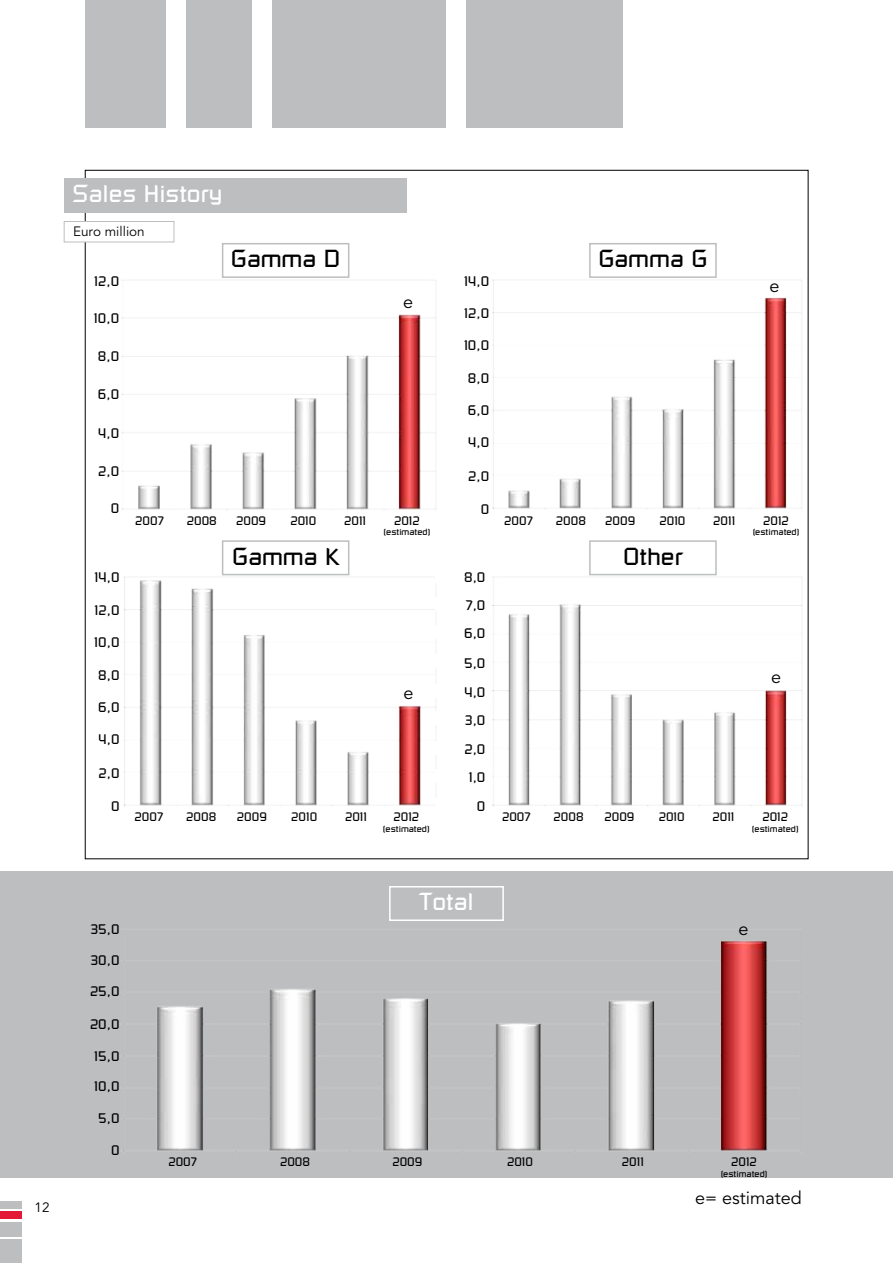
<style>
.page{position:relative;width:893px;height:1263px;background:#fff}
.page>*{position:absolute;margin:0;border:0;box-sizing:border-box;transform-origin:0 0}
.t1{font:24px "Russell Square";color:#000}
.t2{font:24px "Russell Square";color:#fff}
.t3{font:18px "Avenir";color:#000}
.t4{font:13.5px "Russell Square";color:#000}
.t5{font:13.5px "Avenir";color:#000}
.t6{font:12px "Russell Square";color:#000}
.t7{font:9px "Russell Square";color:#000}
</style>
<div class="page">
<div style="left:85px;top:0;width:537px;height:128px;background:#bcbec0"></div>
<div style="left:166px;top:0;width:20px;height:128px;background:#fff"></div>
<div style="left:252px;top:0;width:19px;height:128px;background:#fff"></div>
<div style="left:446px;top:0;width:20px;height:128px;background:#fff"></div>
<div style="left:0;top:1240px;width:21px;height:23px;background:#bcbec0"></div>
<div style="left:0;top:1222px;width:21px;height:15px;background:#bcbec0"></div>
<div style="left:0;top:1211px;width:21px;height:8px;background:#e31837"></div>
<div style="left:0;top:1201px;width:21px;height:8px;background:#bcbec0"></div>
<div style="left:222px;top:243px;width:127px;height:35px;border:2px solid #bcbec0"></div>
<div style="left:589px;top:243px;width:128px;height:35px;border:2px solid #bcbec0"></div>
<div style="left:589px;top:540px;width:128px;height:35px;border:2px solid #bcbec0"></div>
<div style="left:222px;top:540px;width:127px;height:35px;border:2px solid #bcbec0"></div>
<div style="left:64px;top:179px;width:342px;height:34px;background:#bcbec0"></div>
<img style="left:85px;top:255px;width:351px;height:272px">
<img style="left:85px;top:552px;width:351px;height:271px">
<div style="left:0;top:872px;width:893px;height:306px;background:#bcbec0"></div>
<img style="left:123px;top:940px;width:645px;height:211px">
<img style="left:492px;top:255px;width:316px;height:272px">
<img style="left:492px;top:552px;width:316px;height:271px">
<div style="left:435px;top:569px;width:50px;height:14px;background:#fff"></div>
<div style="left:435px;top:597px;width:50px;height:14px;background:#fff"></div>
<div style="left:435px;top:625px;width:50px;height:14px;background:#fff"></div>
<div style="left:435px;top:655px;width:50px;height:13px;background:#fff"></div>
<div style="left:435px;top:684px;width:50px;height:13px;background:#fff"></div>
<div style="left:435px;top:712px;width:50px;height:13px;background:#fff"></div>
<div style="left:435px;top:769px;width:50px;height:13px;background:#fff"></div>
<div style="left:435px;top:741px;width:50px;height:13px;background:#fff"></div>
<div style="left:435px;top:798px;width:50px;height:13px;background:#fff"></div>
<div style="left:126px;top:513px;width:47px;height:14px;background:#fff"></div>
<div style="left:495px;top:513px;width:47px;height:14px;background:#fff"></div>
<div style="left:126px;top:810px;width:46px;height:14px;background:#fff"></div>
<div style="left:493px;top:810px;width:47px;height:14px;background:#fff"></div>
<div style="left:178px;top:513px;width:47px;height:14px;background:#fff"></div>
<div style="left:547px;top:513px;width:47px;height:14px;background:#fff"></div>
<div style="left:178px;top:810px;width:47px;height:14px;background:#fff"></div>
<div style="left:545px;top:810px;width:47px;height:14px;background:#fff"></div>
<div style="left:228px;top:513px;width:47px;height:14px;background:#fff"></div>
<div style="left:597px;top:513px;width:47px;height:14px;background:#fff"></div>
<div style="left:229px;top:810px;width:46px;height:14px;background:#fff"></div>
<div style="left:596px;top:810px;width:47px;height:14px;background:#fff"></div>
<div style="left:280px;top:513px;width:47px;height:14px;background:#fff"></div>
<div style="left:649px;top:513px;width:47px;height:14px;background:#fff"></div>
<div style="left:281px;top:810px;width:47px;height:14px;background:#fff"></div>
<div style="left:648px;top:810px;width:47px;height:14px;background:#fff"></div>
<div style="left:332px;top:513px;width:47px;height:14px;background:#fff"></div>
<div style="left:701px;top:513px;width:47px;height:14px;background:#fff"></div>
<div style="left:333px;top:810px;width:46px;height:14px;background:#fff"></div>
<div style="left:700px;top:810px;width:47px;height:14px;background:#fff"></div>
<div style="left:384px;top:513px;width:46px;height:27px;background:#fff"></div>
<div style="left:753px;top:513px;width:46px;height:27px;background:#fff"></div>
<div style="left:383px;top:810px;width:47px;height:27px;background:#fff"></div>
<div style="left:752px;top:810px;width:47px;height:27px;background:#fff"></div>
<div style="left:64px;top:221px;width:110px;height:21px;border:1px solid #bcbec0"></div>
<div style="left:389px;top:886px;width:115px;height:35px;border:2px solid #fff"></div>
<h1 class="t2" style="left:72px;top:179px;width:152px">Sales History</h1>
<p class="t5" style="left:73px;top:224px;width:73px">Euro million</p>
<p class="t4" style="left:94px;top:273px;width:27px">12,0</p>
<h1 class="t1" style="left:231px;top:244px;width:111px">Gamma D</h1>
<h1 class="t1" style="left:598px;top:244px;width:110px">Gamma G</h1>
<p class="t4" style="left:464px;top:273px;width:27px">14,0</p>
<h2 class="t3" style="left:403px;top:291px;width:12px">e</h2>
<p class="t4" style="left:94px;top:310px;width:27px">10,0</p>
<p class="t4" style="left:464px;top:305px;width:27px">12,0</p>
<p class="t4" style="left:98px;top:348px;width:23px">8,0</p>
<p class="t4" style="left:98px;top:386px;width:23px">6,0</p>
<p class="t4" style="left:98px;top:425px;width:23px">4,0</p>
<p class="t4" style="left:98px;top:463px;width:23px">2,0</p>
<p class="t4" style="left:111px;top:500px;width:10px">0</p>
<p class="t4" style="left:464px;top:337px;width:27px">10,0</p>
<p class="t4" style="left:468px;top:370px;width:23px">8,0</p>
<p class="t4" style="left:468px;top:402px;width:23px">6,0</p>
<p class="t4" style="left:468px;top:434px;width:23px">4,0</p>
<p class="t4" style="left:468px;top:468px;width:23px">2,0</p>
<p class="t4" style="left:481px;top:501px;width:10px">0</p>
<p class="t6" style="left:135px;top:513px;width:30px">2007</p>
<p class="t6" style="left:504px;top:513px;width:30px">2007</p>
<p class="t6" style="left:187px;top:513px;width:32px">2008</p>
<p class="t6" style="left:556px;top:513px;width:32px">2008</p>
<p class="t6" style="left:236px;top:513px;width:32px">2009</p>
<p class="t6" style="left:605px;top:513px;width:32px">2009</p>
<p class="t6" style="left:290px;top:513px;width:28px">2010</p>
<p class="t6" style="left:659px;top:513px;width:28px">2010</p>
<p class="t6" style="left:344px;top:513px;width:23px">2011</p>
<p class="t6" style="left:713px;top:513px;width:23px">2011</p>
<p class="t6" style="left:394px;top:513px;width:27px">2012</p>
<p class="t7" style="left:384px;top:527px;width:48px">(estimated)</p>
<h1 class="t1" style="left:232px;top:542px;width:108px">Gamma K</h1>
<h1 class="t1" style="left:623px;top:542px;width:61px">Other</h1>
<p class="t4" style="left:95px;top:569px;width:27px">14,0</p>
<p class="t4" style="left:464px;top:569px;width:23px">8,0</p>
<p class="t4" style="left:95px;top:602px;width:27px">12,0</p>
<p class="t4" style="left:94px;top:634px;width:27px">10,0</p>
<p class="t4" style="left:98px;top:667px;width:23px">8,0</p>
<p class="t4" style="left:98px;top:699px;width:23px">6,0</p>
<p class="t4" style="left:99px;top:731px;width:23px">4,0</p>
<p class="t4" style="left:99px;top:765px;width:23px">2,0</p>
<p class="t4" style="left:111px;top:798px;width:10px">0</p>
<p class="t6" style="left:135px;top:810px;width:30px">2007</p>
<p class="t6" style="left:186px;top:810px;width:32px">2008</p>
<p class="t6" style="left:237px;top:810px;width:32px">2009</p>
<p class="t6" style="left:291px;top:810px;width:28px">2010</p>
<h2 class="t3" style="left:403px;top:683px;width:12px">e</h2>
<p class="t6" style="left:345px;top:810px;width:23px">2011</p>
<p class="t6" style="left:393px;top:810px;width:27px">2012</p>
<p class="t7" style="left:383px;top:823px;width:48px">(estimated)</p>
<p class="t4" style="left:466px;top:597px;width:21px">7,0</p>
<p class="t4" style="left:464px;top:625px;width:23px">6,0</p>
<p class="t4" style="left:464px;top:655px;width:23px">5,0</p>
<p class="t4" style="left:464px;top:684px;width:23px">4,0</p>
<p class="t4" style="left:465px;top:712px;width:22px">3,0</p>
<p class="t4" style="left:464px;top:741px;width:23px">2,0</p>
<p class="t4" style="left:469px;top:769px;width:18px">1,0</p>
<p class="t4" style="left:477px;top:798px;width:10px">0</p>
<p class="t6" style="left:502px;top:810px;width:30px">2007</p>
<p class="t6" style="left:554px;top:810px;width:32px">2008</p>
<p class="t6" style="left:604px;top:810px;width:32px">2009</p>
<p class="t6" style="left:659px;top:810px;width:28px">2010</p>
<p class="t6" style="left:712px;top:810px;width:23px">2011</p>
<h2 class="t3" style="left:769px;top:275px;width:12px">e</h2>
<p class="t6" style="left:763px;top:513px;width:27px">2012</p>
<p class="t7" style="left:753px;top:527px;width:48px">(estimated)</p>
<h2 class="t3" style="left:771px;top:666px;width:12px">e</h2>
<p class="t6" style="left:762px;top:810px;width:27px">2012</p>
<p class="t7" style="left:752px;top:823px;width:48px">(estimated)</p>
<p class="t5" style="left:35px;top:1199px;width:17px">12</p>
<p class="t4" style="left:91px;top:921px;width:31px">35,0</p>
<p class="t4" style="left:91px;top:952px;width:31px">30,0</p>
<p class="t4" style="left:90px;top:983px;width:31px">25,0</p>
<p class="t4" style="left:90px;top:1015px;width:31px">20,0</p>
<p class="t4" style="left:94px;top:1048px;width:27px">15,0</p>
<p class="t4" style="left:94px;top:1078px;width:27px">10,0</p>
<p class="t4" style="left:98px;top:1110px;width:23px">5,0</p>
<p class="t4" style="left:111px;top:1142px;width:10px">0</p>
<p class="t6" style="left:168px;top:1154px;width:30px">2007</p>
<h1 class="t2" style="left:419px;top:887px;width:56px">Total</h1>
<p class="t6" style="left:280px;top:1154px;width:32px">2008</p>
<p class="t6" style="left:392px;top:1154px;width:32px">2009</p>
<p class="t6" style="left:507px;top:1154px;width:28px">2010</p>
<h2 class="t3" style="left:739px;top:918px;width:12px">e</h2>
<p class="t6" style="left:622px;top:1154px;width:23px">2011</p>
<p class="t6" style="left:731px;top:1154px;width:27px">2012</p>
<p class="t7" style="left:721px;top:1168px;width:48px">(estimated)</p>
<h2 class="t3" style="left:695px;top:1188px;width:108px">e= estimated</h2>
</div>
